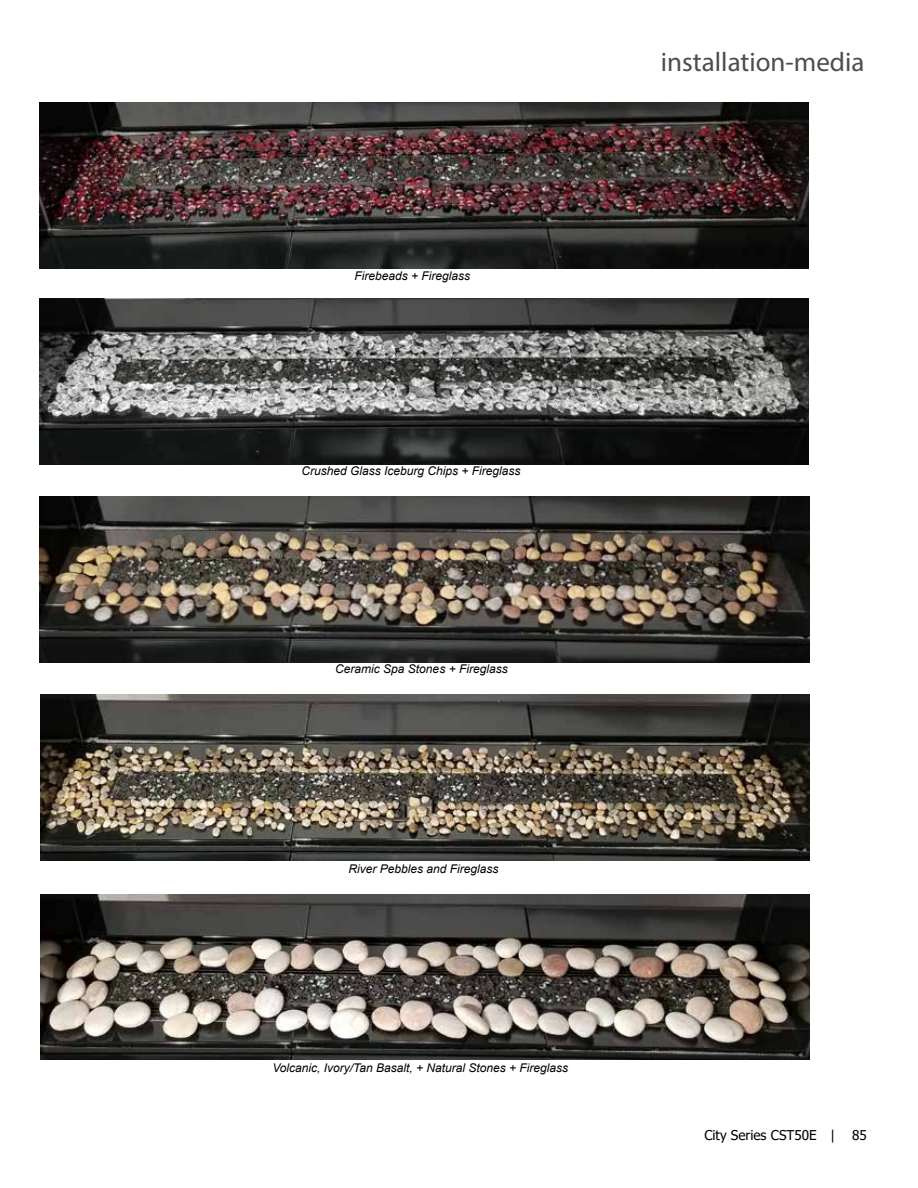
<style>
.page{position:relative;width:918px;height:1188px;background:#fff}
.page>*{position:absolute;margin:0;border:0;box-sizing:border-box;transform-origin:0 0}
.t1{font:27px "Myriad Pro";color:#4d4d4f}
.t2{font:13.5px "Tahoma";color:#000}
.t3{font:italic 12px "Arial";color:#000}
</style>
<div class="page">
<img style="left:39px;top:298px;width:770px;height:166px">
<img style="left:39px;top:103px;width:770px;height:165px">
<img style="left:39px;top:497px;width:771px;height:165px">
<img style="left:40px;top:694px;width:770px;height:166px">
<img style="left:40px;top:894px;width:770px;height:166px">
<p class="t3" style="left:354px;top:268px;width:117px">Firebeads + Fireglass</p>
<p class="t3" style="left:301px;top:463px;width:221px">Crushed Glass Iceburg Chips + Fireglass</p>
<p class="t3" style="left:335px;top:661px;width:174px">Ceramic Spa Stones + Fireglass</p>
<p class="t3" style="left:348px;top:861px;width:152px">River Pebbles and Fireglass</p>
<p class="t3" style="left:272px;top:1060px;width:297px">Volcanic, Ivory/Tan Basalt, + Natural Stones + Fireglass</p>
<h1 class="t1" style="left:661px;top:45px;width:205px">installation-media</h1>
<p class="t2" style="left:704px;top:1126px;width:132px">City Series CST50E |</p>
<p class="t2" style="left:852px;top:1126px;width:16px">85</p>
</div>
